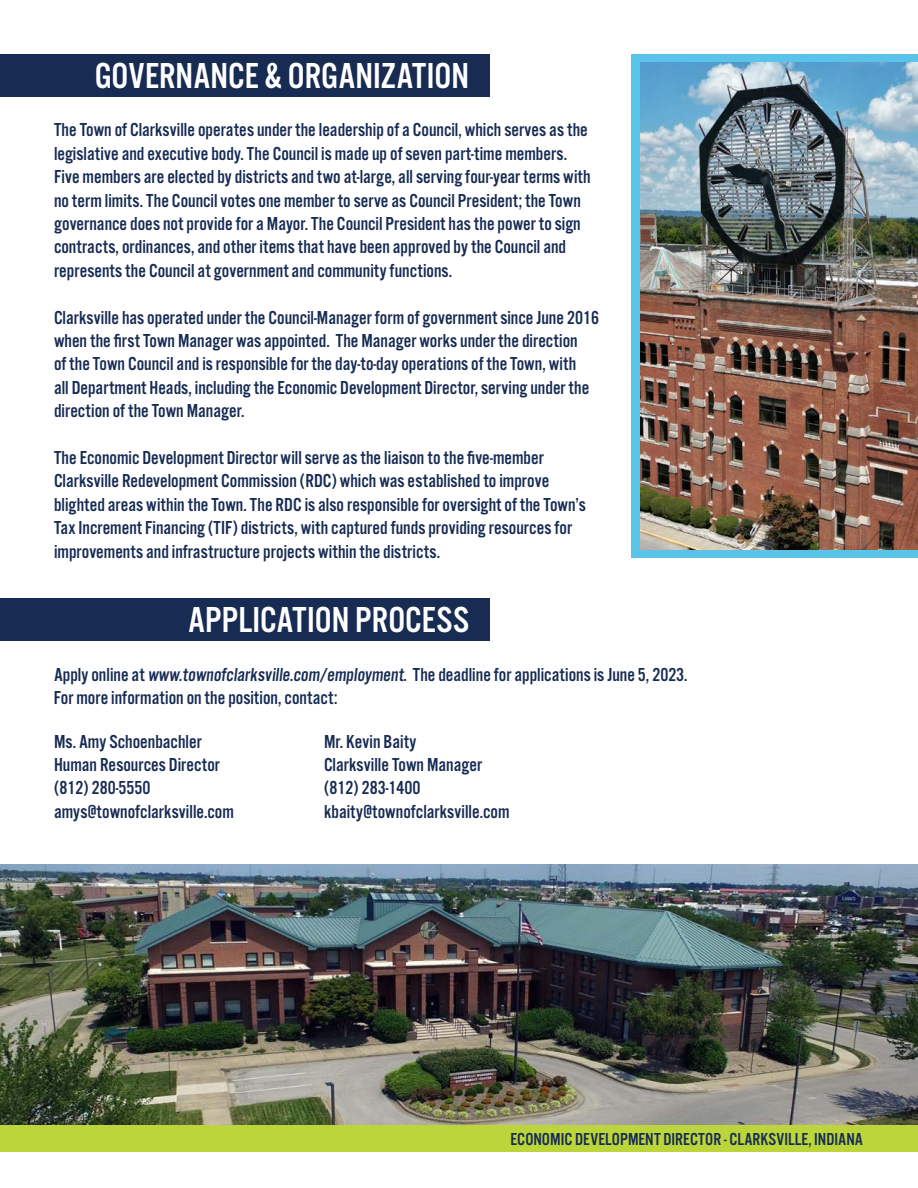
<style>
.page{position:relative;width:918px;height:1188px;background:#fff}
.page>*{position:absolute;margin:0;border:0;box-sizing:border-box;transform-origin:0 0}
.t1{font:37.5px "Alternate Got No 3 D";color:#fff}
.t2{font:19.5px/23.4px "Alternate Got No 3 D";color:#172b53}
.t3{font:18px "Alternate Got No 3 D";color:#172b53}
</style>
<div class="page">
<img style="left:0;top:864px;width:918px;height:262px">
<div style="left:0;top:1126px;width:918px;height:26px;background:#bcd53a"></div>
<div style="left:0;top:54px;width:490px;height:42px;background:#172b53"></div>
<div style="left:0;top:598px;width:490px;height:42px;background:#172b53"></div>
<div style="left:632px;top:54px;width:286px;height:504px;background:#59c3ea"></div>
<img style="left:641px;top:62px;width:277px;height:487px">
<p class="t1" style="left:95px;top:55px;width:376px">GOVERNANCE &amp; ORGANIZATION</p>
<p class="t2" style="left:54px;top:119px;width:538px">The Town of Clarksville operates under the leadership of a Council, which serves as the legislative and executive body. The Council is made up of seven part-time members.<br>Five members are elected by districts and two at-large, all serving four-year terms with no term limits. The Council votes one member to serve as Council President; the Town governance does not provide for a Mayor. The Council President has the power to sign contracts, ordinances, and other items that have been approved by the Council and represents the Council at government and community functions.</p>
<p class="t2" style="left:54px;top:306px;width:547px">Clarksville has operated under the Council-Manager form of government since June 2016 when the first Town Manager was appointed. The Manager works under the direction<br>of the Town Council and is responsible for the day-to-day operations of the Town, with<br>all Department Heads, including the Economic Development Director, serving under the direction of the Town Manager.</p>
<p class="t2" style="left:54px;top:446px;width:491px">The Economic Development Director will serve as the liaison to the five-member</p>
<p class="t2" style="left:54px;top:470px;width:497px">Clarksville Redevelopment Commission (RDC) which was established to improve</p>
<p class="t2" style="left:54px;top:493px;width:533px">blighted areas within the Town. The RDC is also responsible for oversight of the Town’s<br>Tax Increment Financing (TIF) districts, with captured funds providing resources for improvements and infrastructure projects within the districts.</p>
<p class="t1" style="left:188px;top:599px;width:282px">APPLICATION PROCESS</p>
<p class="t2" style="left:54px;top:663px;width:635px">Apply online at www.townofclarksville.com/employment. The deadline for applications is June 5, 2023.</p>
<p class="t2" style="left:54px;top:687px;width:285px">For more information on the position, contact:</p>
<p class="t2" style="left:54px;top:730px;width:149px">Ms. Amy Schoenbachler</p>
<p class="t2" style="left:324px;top:730px;width:94px">Mr. Kevin Baity</p>
<p class="t2" style="left:54px;top:753px;width:167px">Human Resources Director</p>
<p class="t2" style="left:324px;top:753px;width:160px">Clarksville Town Manager</p>
<p class="t2" style="left:54px;top:777px;width:98px">(812) 280-5550</p>
<p class="t2" style="left:324px;top:777px;width:98px">(812) 283-1400</p>
<p class="t2" style="left:54px;top:800px;width:181px">amys@townofclarksville.com</p>
<p class="t2" style="left:324px;top:800px;width:187px">kbaity@townofclarksville.com</p>
<p class="t3" style="left:511px;top:1129px;width:354px">ECONOMIC DEVELOPMENT DIRECTOR - CLARKSVILLE, INDIANA</p>
</div>
